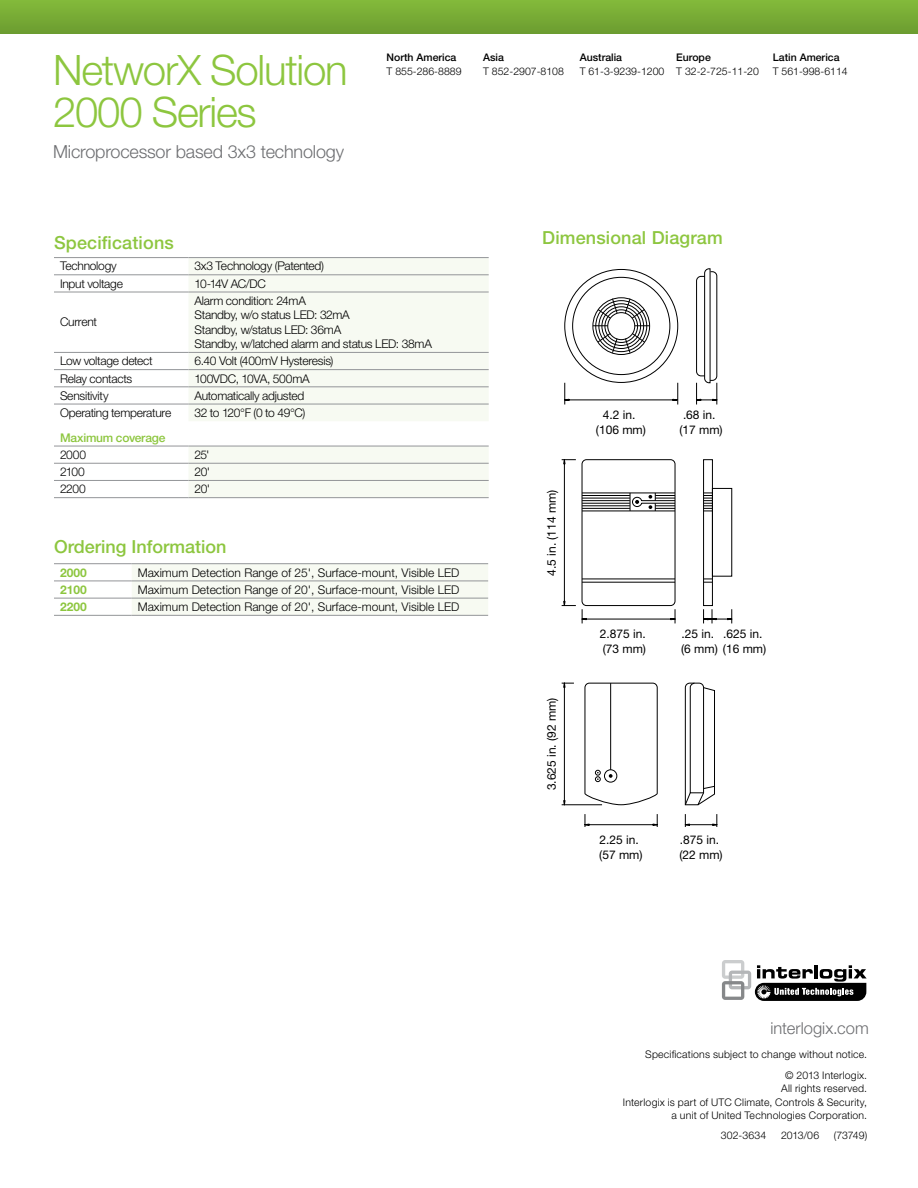
<style>
.page{position:relative;width:918px;height:1188px;background:#fff}
.page>*{position:absolute;margin:0;border:0;box-sizing:border-box;transform-origin:0 0}
.t1{font:300 42px/42px "Helvetica Neue LT Pro";letter-spacing:-.03em;color:#8dc63f}
.t2{font:500 18px "Helvetica Neue LT Pro";letter-spacing:.01em;color:#8dc63f}
.t3{font:300 18px "Helvetica Neue LT Pro";letter-spacing:-.01em;color:#6d6e71}
.t4{font:300 16.5px "Helvetica Neue LT Std";color:#6d6e71}
.t5{font:300 12px/14.4px "Helvetica Neue LT Pro";letter-spacing:-.02em;color:#000}
.t6{font:300 12px "Helvetica Neue LT Pro";color:#000}
.t7{font:12px/14.4px "Helvetica Neue LT Std";color:#000}
.t8{font:300 12px "Helvetica Neue LT Pro";letter-spacing:-.04em;color:#000}
.t9{font:500 12px "Helvetica Neue LT Pro";letter-spacing:-.02em;color:#8dc63f}
.t10{font:700 12px "Helvetica Neue LT Pro";color:#8dc63f}
.t11{font:300 10.5px/13.5px "Helvetica Neue LT Pro";letter-spacing:.02em;color:#000;text-align:right}
.t12{font:300 10.5px "Helvetica Neue LT Pro";color:#000}
.t13{font:500 10.5px "Helvetica Neue LT Pro";color:#000}
</style>
<div class="page">
<div style="left:0;top:0;width:918px;height:34px;background:linear-gradient(to right,#77ab35,#77ab35)"></div>
<svg style="left:722px;top:960px;width:145px;height:41px"></svg>
<svg style="left:132px;top:564px;width:356px;height:51px"></svg>
<hr style="left:54px;top:581px;width:78px;height:1px;background:#939598">
<hr style="left:54px;top:598px;width:78px;height:1px;background:#939598">
<hr style="left:54px;top:615px;width:78px;height:1px;background:#939598">
<hr style="left:132px;top:581px;width:356px;height:1px;background:#939598">
<hr style="left:132px;top:598px;width:356px;height:1px;background:#939598">
<hr style="left:132px;top:615px;width:356px;height:1px;background:#939598">
<hr style="left:54px;top:563px;width:78px;height:1px;background:#939598">
<hr style="left:132px;top:563px;width:356px;height:1px;background:#939598">
<svg style="left:188px;top:258px;width:301px;height:239px;fill:#f7faf2"></svg>
<hr style="left:54px;top:257px;width:134px;height:1px;background:#939598">
<hr style="left:188px;top:257px;width:301px;height:1px;background:#939598">
<hr style="left:54px;top:274px;width:134px;height:1px;background:#939598">
<hr style="left:188px;top:274px;width:301px;height:1px;background:#939598">
<hr style="left:54px;top:292px;width:134px;height:1px;background:#939598">
<hr style="left:188px;top:292px;width:301px;height:1px;background:#939598">
<hr style="left:54px;top:352px;width:134px;height:1px;background:#939598">
<hr style="left:188px;top:352px;width:301px;height:1px;background:#939598">
<hr style="left:54px;top:369px;width:134px;height:1px;background:#939598">
<hr style="left:188px;top:369px;width:301px;height:1px;background:#939598">
<hr style="left:54px;top:386px;width:134px;height:1px;background:#939598">
<hr style="left:188px;top:386px;width:301px;height:1px;background:#939598">
<hr style="left:54px;top:404px;width:134px;height:1px;background:#939598">
<hr style="left:188px;top:404px;width:301px;height:1px;background:#939598">
<hr style="left:54px;top:446px;width:134px;height:1px;background:#939598">
<hr style="left:188px;top:446px;width:301px;height:1px;background:#939598">
<hr style="left:54px;top:463px;width:134px;height:1px;background:#939598">
<hr style="left:188px;top:463px;width:301px;height:1px;background:#939598">
<hr style="left:54px;top:480px;width:134px;height:1px;background:#939598">
<hr style="left:188px;top:480px;width:301px;height:1px;background:#939598">
<hr style="left:54px;top:497px;width:134px;height:1px;background:#939598">
<hr style="left:188px;top:497px;width:301px;height:1px;background:#939598">
<div style="left:593px;top:297px;width:57px;height:58px;border:1px solid #000;border-radius:50%"></div>
<div style="left:595px;top:300px;width:52px;height:52px;border:1px solid #000;border-radius:50%"></div>
<div style="left:599px;top:303px;width:45px;height:46px;border:1px solid #000;border-radius:50%"></div>
<div style="left:602px;top:306px;width:39px;height:40px;border:1px solid #000;border-radius:50%"></div>
<div style="left:605px;top:309px;width:33px;height:34px;border:1px solid #000;border-radius:50%"></div>
<div style="left:607px;top:312px;width:28px;height:28px;border:1px solid #000;border-radius:50%"></div>
<svg style="left:593px;top:325px;width:15px;height:1px"></svg>
<svg style="left:635px;top:325px;width:15px;height:1px"></svg>
<svg style="left:597px;top:332px;width:21px;height:22px"></svg>
<svg style="left:624px;top:298px;width:22px;height:21px"></svg>
<svg style="left:624px;top:332px;width:22px;height:22px"></svg>
<svg style="left:597px;top:298px;width:21px;height:21px"></svg>
<svg style="left:705px;top:493px;width:6px;height:19px"></svg>
<svg style="left:705px;top:579px;width:6px;height:4px"></svg>
<div style="left:703px;top:459px;width:10px;height:147px;border:1px solid #000"></div>
<div style="left:712px;top:488px;width:20px;height:89px;border:1px solid #000"></div>
<hr style="left:562px;top:804px;width:40px;height:1px;background:#000">
<svg style="left:684px;top:682px;width:31px;height:124px"></svg>
<svg style="left:584px;top:814px;width:74px;height:13px"></svg>
<svg style="left:684px;top:814px;width:34px;height:13px"></svg>
<svg style="left:564px;top:383px;width:114px;height:22px"></svg>
<svg style="left:696px;top:268px;width:22px;height:137px"></svg>
<svg style="left:703px;top:609px;width:30px;height:14px"></svg>
<svg style="left:562px;top:682px;width:12px;height:124px"></svg>
<svg style="left:562px;top:459px;width:114px;height:164px"></svg>
<svg style="left:584px;top:682px;width:74px;height:124px"></svg>
<h1 class="t1" style="left:53px;top:48px;width:296px">NetworX Solution<br>2000 Series</h1>
<h2 class="t3" style="left:53px;top:141px;width:292px">Microprocessor based 3x3 technology</h2>
<p class="t13" style="left:387px;top:51px;width:71px">North America</p>
<p class="t12" style="left:387px;top:65px;width:76px">T 855-286-8889</p>
<p class="t13" style="left:483px;top:51px;width:22px">Asia</p>
<p class="t12" style="left:483px;top:65px;width:82px">T 852-2907-8108</p>
<p class="t13" style="left:580px;top:51px;width:44px">Australia</p>
<p class="t12" style="left:580px;top:65px;width:86px">T 61-3-9239-1200</p>
<p class="t13" style="left:676px;top:51px;width:36px">Europe</p>
<p class="t11" style="left:676px;top:64px;width:84px">T 32-2-725-11-20</p>
<p class="t13" style="left:773px;top:51px;width:68px">Latin America</p>
<p class="t12" style="left:773px;top:65px;width:76px">T 561-998-6114</p>
<h2 class="t2" style="left:54px;top:231px;width:121px">Specifications</h2>
<p class="t5" style="left:60px;top:259px;width:58px">Technology</p>
<p class="t5" style="left:194px;top:259px;width:131px">3x3 Technology (Patented)</p>
<p class="t5" style="left:60px;top:276px;width:64px">Input voltage</p>
<p class="t5" style="left:194px;top:276px;width:73px">10-14V AC/DC</p>
<p class="t5" style="left:60px;top:315px;width:39px">Current</p>
<p class="t5" style="left:194px;top:293px;width:239px">Alarm condition: 24mA<br>Standby, w/o status LED: 32mA<br>Standby, w/status LED: 36mA<br>Standby, w/latched alarm and status LED: 38mA</p>
<p class="t5" style="left:60px;top:354px;width:94px">Low voltage detect</p>
<p class="t5" style="left:194px;top:354px;width:140px">6.40 Volt (400mV Hysteresis)</p>
<p class="t5" style="left:60px;top:371px;width:74px">Relay contacts</p>
<p class="t5" style="left:194px;top:371px;width:117px">100VDC, 10VA, 500mA</p>
<p class="t5" style="left:60px;top:388px;width:50px">Sensitivity</p>
<p class="t5" style="left:194px;top:388px;width:111px">Automatically adjusted</p>
<p class="t5" style="left:60px;top:405px;width:113px">Operating temperature</p>
<p class="t8" style="left:194px;top:405px;width:113px">32 to 120°F (0 to 49°C)</p>
<p class="t9" style="left:60px;top:430px;width:107px">Maximum coverage</p>
<p class="t5" style="left:60px;top:447px;width:28px">2000</p>
<p class="t5" style="left:194px;top:447px;width:17px">25'</p>
<p class="t5" style="left:60px;top:464px;width:26px">2100</p>
<p class="t5" style="left:194px;top:464px;width:17px">20'</p>
<p class="t5" style="left:60px;top:482px;width:27px">2200</p>
<p class="t5" style="left:194px;top:482px;width:17px">20'</p>
<h2 class="t2" style="left:54px;top:536px;width:174px">Ordering Information</h2>
<p class="t10" style="left:60px;top:565px;width:28px">2000</p>
<p class="t6" style="left:138px;top:565px;width:323px">Maximum Detection Range of 25', Surface-mount, Visible LED</p>
<p class="t10" style="left:60px;top:582px;width:28px">2100</p>
<p class="t6" style="left:138px;top:582px;width:323px">Maximum Detection Range of 20', Surface-mount, Visible LED</p>
<p class="t10" style="left:60px;top:599px;width:28px">2200</p>
<p class="t6" style="left:138px;top:599px;width:323px">Maximum Detection Range of 20', Surface-mount, Visible LED</p>
<h2 class="t2" style="left:542px;top:227px;width:182px">Dimensional Diagram</h2>
<p class="t7" style="left:544px;top:576px;width:88px;rotate:-90deg">4.5 in. (114 mm)</p>
<p class="t7" style="left:544px;top:790px;width:94px;rotate:-90deg">3.625 in. (92 mm)</p>
<p class="t7" style="left:596px;top:408px;width:52px;text-align:center">4.2 in. (106 mm)</p>
<p class="t7" style="left:679px;top:408px;width:45px;text-align:center">.68 in. (17 mm)</p>
<p class="t7" style="left:600px;top:627px;width:48px">2.875 in. (73 mm)</p>
<p class="t7" style="left:681px;top:627px;width:87px;text-indent:42px">.625 in. (6 mm) (16 mm)</p>
<p class="t7" style="left:681px;top:627px;width:34px">.25 in.</p>
<p class="t7" style="left:599px;top:833px;width:45px">2.25 in. (57 mm)</p>
<p class="t7" style="left:679px;top:833px;width:45px">.875 in. (22 mm)</p>
<h3 class="t4" style="left:770px;top:1018px;width:100px">interlogix.com</h3>
<p class="t11" style="left:645px;top:1044px;width:224px;line-height:20.2px">Specifications subject to change without notice. © 2013 Interlogix.</p>
<p class="t11" style="left:623px;top:1081px;width:246px">All rights reserved.<br>Interlogix is part of UTC Climate, Controls &amp; Security, a unit of United Technologies Corporation.</p>
<p class="t11" style="left:721px;top:1129px;width:47px">302-3634</p>
<p class="t11" style="left:781px;top:1129px;width:40px">2013/06</p>
<p class="t11" style="left:834px;top:1129px;width:35px">(73749)</p>
</div>
